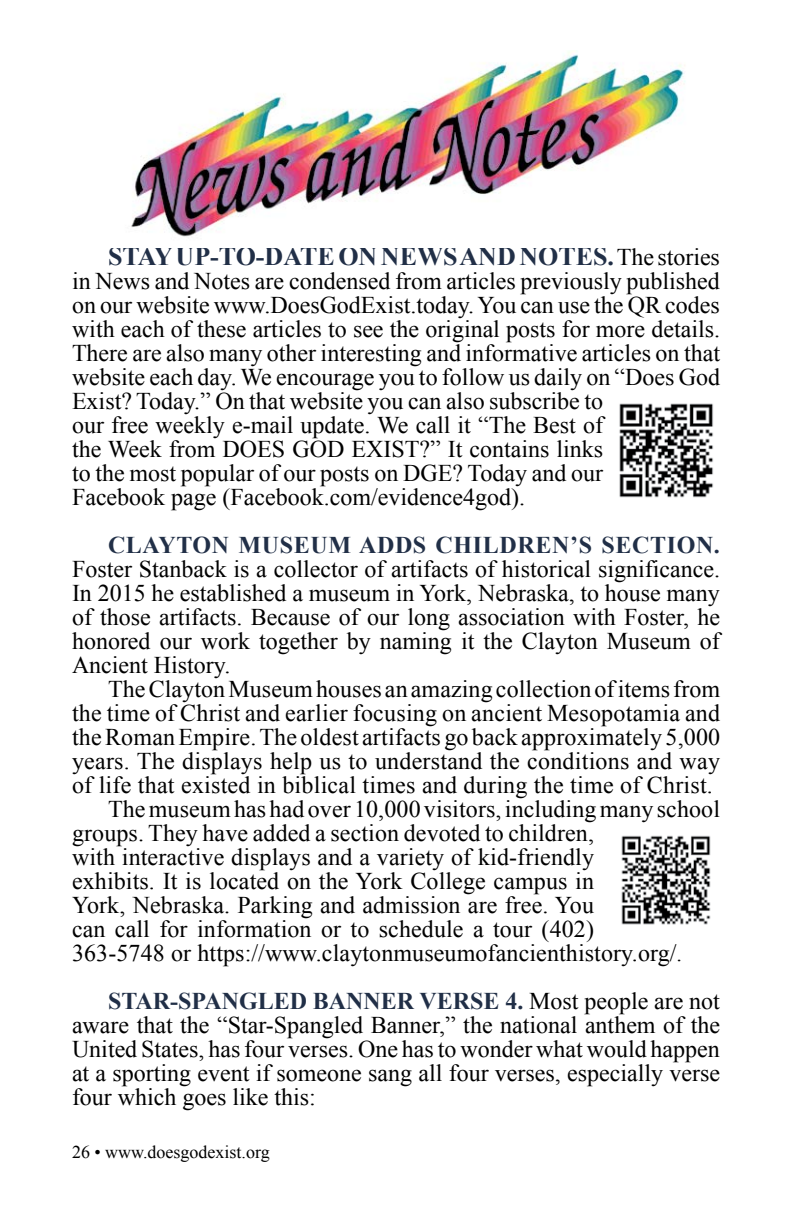
<style>
.page{position:relative;width:792px;height:1224px;background:#fff}
.page>*{position:absolute;margin:0;border:0;box-sizing:border-box;transform-origin:0 0}
.t1{font:700 26px "Times New Roman";color:#212f47}
.t2{font:24px/24px "Times New Roman";letter-spacing:.005em;color:#000;text-align:justify}
.t3{font:700 24px "Times New Roman";letter-spacing:.025em;color:#212f47}
.t4{font:18px "Times New Roman";color:#000}
.s1{font-weight:400;font-size:24px;color:#000}
.s2{font-size:22px}
.s3{font-weight:700;color:#212f47}
</style>
<div class="page">
<img style="left:619px;top:403px;width:95px;height:95px">
<img style="left:621px;top:835px;width:90px;height:90px">
<img style="left:131px;top:51px;width:555px;height:186px">
<p class="t1" style="left:108px;top:238px;width:613px">STAY UP-TO-DATE ON NEWS AND NOTES.<span class="s1">The stories</span></p>
<p class="t2" style="left:72px;top:268px;width:650px;text-align:left">in News and Notes are condensed from articles previously published on our website www.DoesGodExist.today. You can use the QR codes with each of these articles to see the original posts for more details.<br>There are also many other interesting and informative articles on that website each day. We encourage you to follow us daily on “Does God Exist? Today.” On that website you can also subscribe to<br>our free weekly e-mail update. We call it “The Best of<br>the Week from DOES GOD EXIST?” It contains links<br>to the most popular of our posts on DGE? Today and our<br>Facebook page (Facebook.com/evidence4god).</p>
<p class="t3" style="left:108px;top:528px;width:613px">CLAYTON MUSEUM ADDS CHILDREN’S SECTION.</p>
<p class="t2" style="left:72px;top:556px;width:650px">Foster Stanback is a collector of artifacts of historical significance.<br>In 2015 he established a museum in York, Nebraska, to house many of those artifacts. Because of our long association with Foster, he honored our work together by naming it the Clayton Museum of Ancient History.</p>
<p class="t2" style="left:108px;top:676px;width:614px">The Clayton Museum houses an amazing collection of items from</p>
<p class="t2" style="left:72px;top:700px;width:650px">the time of Christ and earlier focusing on ancient Mesopotamia and</p>
<p class="t2" style="left:72px;top:724px;width:650px">the Roman Empire. The oldest artifacts go back approximately 5,000</p>
<p class="t2" style="left:72px;top:748px;width:650px">years. The displays help us to understand the conditions and way</p>
<p class="t2" style="left:72px;top:772px;width:642px">of life that existed in biblical times and during the time of Christ.</p>
<p class="t2" style="left:108px;top:796px;width:614px">The museum has had over 10,000 visitors, including many school</p>
<p class="t2" style="left:72px;top:820px;width:524px">groups. They have added a section devoted to children,</p>
<p class="t2" style="left:72px;top:844px;width:524px">with interactive displays and a variety of kid-friendly</p>
<p class="t2" style="left:72px;top:868px;width:524px">exhibits. It is located on the York College campus in</p>
<p class="t2" style="left:72px;top:892px;width:524px">York, Nebraska. Parking and admission are free. You</p>
<p class="t2" style="left:72px;top:916px;width:524px">can call for information or to schedule a tour (402)</p>
<p class="t2" style="left:72px;top:940px;width:612px">363-5748 or https://www.claytonmuseumofancienthistory.org/<span class="s2">.</span></p>
<p class="t2" style="left:72px;top:988px;width:650px;text-indent:36px"><span class="s3">STAR-SPANGLED BANNER VERSE 4.</span> Most people are not aware that the “Star-Spangled Banner,” the national anthem of the United States, has four verses. One has to wonder what would happen at a sporting event if someone sang all four verses, especially verse four which goes like this:</p>
<p class="t4" style="left:72px;top:1140px;width:199px">26 • www.doesgodexist.org</p>
</div>
